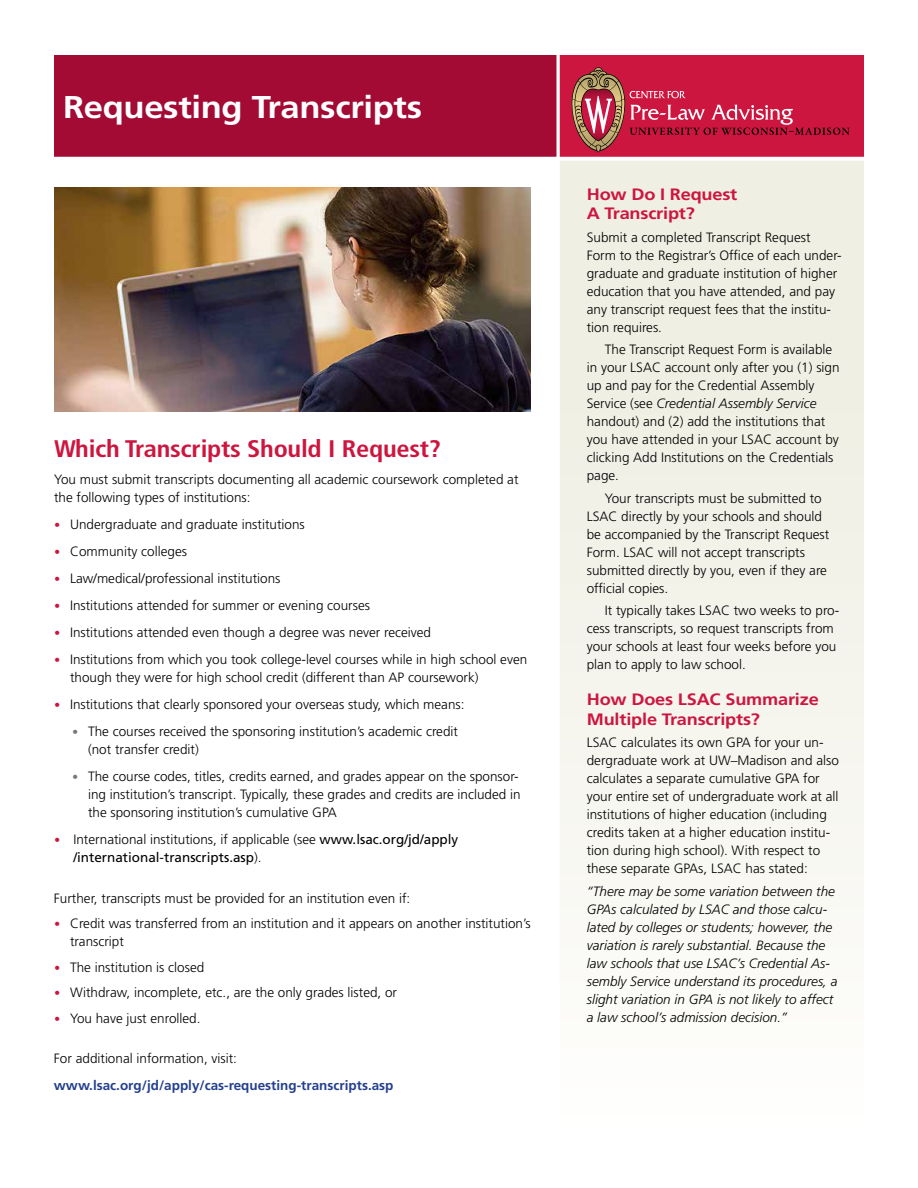
<style>
.page{position:relative;width:918px;height:1188px;background:#fff}
.page>*{position:absolute;margin:0;border:0;box-sizing:border-box;transform-origin:0 0}
.t1{font:700 31.5px "Frutiger LT Std";letter-spacing:-.01em;color:#fff;scale:1.1 1}
.t2{font:700 condensed 24px "Frutiger LT Std";letter-spacing:-.01em;color:#cd163f;scale:1.1 1}
.t3{font:700 16.5px/19.5px "Frutiger LT Std";letter-spacing:-.01em;color:#cd163f;scale:1.1 1}
.t4{font:300 13.5px/18px "Frutiger LT Std";color:#000}
.t5{font:italic 300 13.5px/18px "Frutiger LT Std";color:#000}
.t6{font:13.5px/18px "Frutiger LT Std";color:#000}
.t7{font:700 13.5px "Frutiger LT Std";color:#25408f}
.s1{font-style:italic;font-size:12px;color:#cd163f}
.s2{font-style:italic;font-size:12px;color:#77787b}
.s3{font-weight:300;font-style:italic;font-size:12px;color:#cd163f}
.s4{font-weight:300}
.s5{font-style:italic}
</style>
<div class="page">
<div style="left:558px;top:157px;width:306px;height:978px;background:linear-gradient(to bottom,#edecde,#fdfdfb)"></div>
<div style="left:558px;top:55px;width:306px;height:103px;background:#cd163f"></div>
<svg style="left:571px;top:67px;width:279px;height:85px"></svg>
<hr style="left:40px;top:158px;width:851px;height:3px;background:#fff">
<div style="left:54px;top:55px;width:502px;height:103px;background:#a30b35"></div>
<hr style="left:556px;top:50px;width:4px;height:1119px;background:#fff">
<hr style="left:40px;top:157px;width:851px;height:3px;background:#fff">
<img style="left:54px;top:187px;width:477px;height:225px">
<h1 class="t1" style="left:63px;top:89px;width:328px">Requesting Transcripts</h1>
<h2 class="t2" style="left:54px;top:435px;width:353px">Which Transcripts Should I Request?</h2>
<p class="t4" style="left:54px;top:471px;width:466px">You must submit transcripts documenting all academic coursework completed at the following types of institutions:</p>
<p class="t4" style="left:54px;top:516px;width:252px"><span class="s1">•</span> Undergraduate and graduate institutions</p>
<p class="t4" style="left:54px;top:543px;width:135px"><span class="s1">•</span> Community colleges</p>
<p class="t4" style="left:54px;top:570px;width:228px"><span class="s1">•</span> Law/medical/professional institutions</p>
<p class="t4" style="left:54px;top:597px;width:318px"><span class="s1">•</span> Institutions attended for summer or evening courses</p>
<p class="t4" style="left:54px;top:624px;width:379px"><span class="s1">•</span> Institutions attended even though a degree was never received</p>
<p class="t4" style="left:70px;top:651px;width:459px;text-indent:-16px"><span class="s1">•</span> Institutions from which you took college-level courses while in high school even though they were for high school credit (different than AP coursework)</p>
<p class="t4" style="left:54px;top:696px;width:412px"><span class="s1">•</span> Institutions that clearly sponsored your overseas study, which means:</p>
<p class="t4" style="left:88px;top:723px;width:372px;text-indent:-16px"><span class="s2">•</span> The courses received the sponsoring institution’s academic credit (not transfer credit)</p>
<p class="t4" style="left:88px;top:768px;width:434px;text-indent:-16px"><span class="s2">•</span> The course codes, titles, credits earned, and grades appear on the sponsor&shy;ing institution’s transcript. Typically, these grades and credits are included in the sponsoring institution’s cumulative GPA</p>
<p class="t6" style="left:73px;top:831px;width:387px;text-indent:-19px"><span class="s3">•</span> <span class="s4">International institutions, if applicable (see</span> www.lsac.org/jd/apply /international-transcripts.asp<span class="s4">).</span></p>
<p class="t4" style="left:54px;top:889px;width:358px">Further, transcripts must be provided for an institution even if:</p>
<p class="t4" style="left:70px;top:915px;width:462px;text-indent:-16px"><span class="s1">•</span> Credit was transferred from an institution and it appears on another institution’s transcript</p>
<p class="t4" style="left:54px;top:958px;width:152px"><span class="s1">•</span> The institution is closed</p>
<p class="t4" style="left:54px;top:984px;width:345px"><span class="s1">•</span> Withdraw, incomplete, etc., are the only grades listed, or</p>
<p class="t4" style="left:54px;top:1009px;width:148px"><span class="s1">•</span> You have just enrolled.</p>
<p class="t4" style="left:54px;top:1050px;width:185px">For additional information, visit:</p>
<p class="t7" style="left:54px;top:1078px;width:341px">www.lsac.org/jd/apply/cas-requesting-transcripts.asp</p>
<p class="t3" style="left:587px;top:184px;width:138px">How Do I Request<br>A Transcript?</p>
<p class="t4" style="left:587px;top:228px;width:256px">Submit a completed Transcript Request Form to the Registrar’s Office of each under&shy;graduate and graduate institution of higher education that you have attended, and pay any transcript request fees that the institu&shy;tion requires.</p>
<p class="t4" style="left:587px;top:341px;width:254px;text-indent:18px">The Transcript Request Form is available in your LSAC account only after you (1) sign up and pay for the Credential Assembly Service (see <span class="s5">Credential Assembly Service </span>handout) and (2) add the institutions that you have attended in your LSAC account by clicking Add Institutions on the Credentials page.</p>
<p class="t4" style="left:587px;top:489px;width:244px;text-indent:18px">Your transcripts must be submitted to LSAC directly by your schools and should be accompanied by the Transcript Request Form. LSAC will not accept transcripts submitted directly by you, even if they are official copies.</p>
<p class="t4" style="left:587px;top:602px;width:254px;text-indent:18px">It typically takes LSAC two weeks to pro&shy;cess transcripts, so request transcripts from your schools at least four weeks before you plan to apply to law school.</p>
<p class="t3" style="left:587px;top:690px;width:212px">How Does LSAC Summarize<br>Multiple Transcripts?</p>
<p class="t4" style="left:587px;top:734px;width:254px">LSAC calculates its own GPA for your un&shy;dergraduate work at UW–Madison and also calculates a separate cumulative GPA for your entire set of undergraduate work at all institutions of higher education (including credits taken at a higher education institu&shy;tion during high school). With respect to these separate GPAs, LSAC has stated:</p>
<p class="t5" style="left:587px;top:882px;width:252px">“There may be some variation between the GPAs calculated by LSAC and those calcu&shy;lated by colleges or students; however, the variation is rarely substantial. Because the law schools that use LSAC’s Credential As&shy;sembly Service understand its procedures, a slight variation in GPA is not likely to affect a law school’s admission decision.”</p>
</div>
